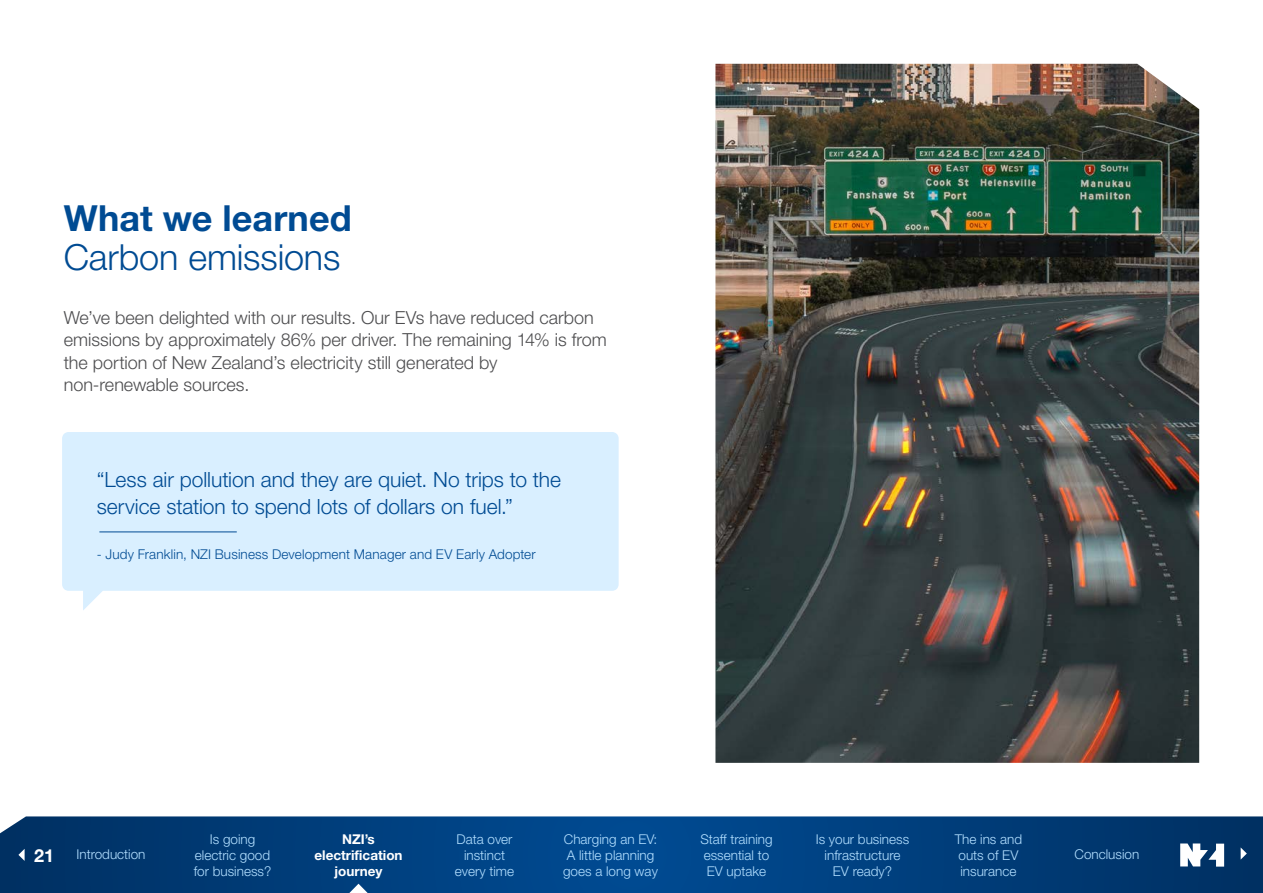
<style>
.page{position:relative;width:1263px;height:893px;background:#fff}
.page>*{position:absolute;margin:0;border:0;box-sizing:border-box;transform-origin:0 0}
.t1{font:300 36px "Helvetica Neue LT Pro";letter-spacing:-.005em;color:#004b93}
.t2{font:700 36px "Helvetica Neue LT Pro";letter-spacing:.005em;color:#004b93}
.t3{font:300 21px/27px "Helvetica Neue LT Pro";letter-spacing:-.005em;color:#004b93}
.t4{font:300 18px/22.5px "Helvetica Neue LT Pro";color:#4d4d4f}
.t5{font:700 18px "Helvetica Neue LT Pro";color:#fff}
.t6{font:300 13.5px/15.8px "Helvetica Neue LT Pro";color:#b3dfff;text-align:center}
.t7{font:300 13.5px "Helvetica Neue LT Pro";letter-spacing:.01em;color:#004b93}
.t8{font:700 13.5px/15.8px "Helvetica Neue LT Pro";color:#fff;text-align:center}
</style>
<div class="page">
<img style="left:715px;top:64px;width:484px;height:699px">
<svg style="left:62px;top:432px;width:557px;height:178px;background:#dcf0fe"></svg>
<hr style="left:99px;top:531px;width:138px;height:1px;background:#004b93">
<svg style="left:0;top:816px;width:1263px;height:77px;background:#023f7b"></svg>
<svg style="left:18px;top:849px;width:7px;height:12px"></svg>
<svg style="left:1241px;top:847px;width:6px;height:13px"></svg>
<svg style="left:349px;top:884px;width:19px;height:9px"></svg>
<svg style="left:1180px;top:843px;width:44px;height:24px"></svg>
<h1 class="t2" style="left:64px;top:196px;width:290px">What we learned</h1>
<h1 class="t1" style="left:64px;top:235px;width:278px">Carbon emissions</h1>
<h3 class="t4" style="left:64px;top:306px;width:545px">We’ve been delighted with our results. Our EVs have reduced carbon emissions by approximately 86% per driver. The remaining 14% is from the portion of New Zealand’s electricity still generated by non-renewable sources.</h3>
<h2 class="t3" style="left:97px;top:466px;width:466px">“Less air pollution and they are quiet. No trips to the service station to spend lots of dollars on fuel.”</h2>
<p class="t7" style="left:97px;top:546px;width:440px">- Judy Franklin, NZI Business Development Manager and EV Early Adopter</p>
<h3 class="t5" style="left:34px;top:844px;width:22px">21</h3>
<p class="t6" style="left:77px;top:846px;width:71px">Introduction</p>
<p class="t6" style="left:194px;top:831px;width:79px">Is going electric good for business?</p>
<p class="t8" style="left:314px;top:831px;width:90px">NZI’s electrification journey</p>
<p class="t6" style="left:455px;top:831px;width:61px">Data over instinct every time</p>
<p class="t6" style="left:563px;top:831px;width:96px;text-align:left">Charging an EV:<br>A little planning goes a long way</p>
<p class="t6" style="left:700px;top:831px;width:74px;text-align:left">Staff training essential to<br>EV uptake</p>
<p class="t6" style="left:816px;top:831px;width:95px">Is your business infrastructure<br>EV ready?</p>
<p class="t6" style="left:955px;top:831px;width:69px;text-align:left">The ins and outs of EV insurance</p>
<p class="t6" style="left:1074px;top:846px;width:66px">Conclusion</p>
</div>
